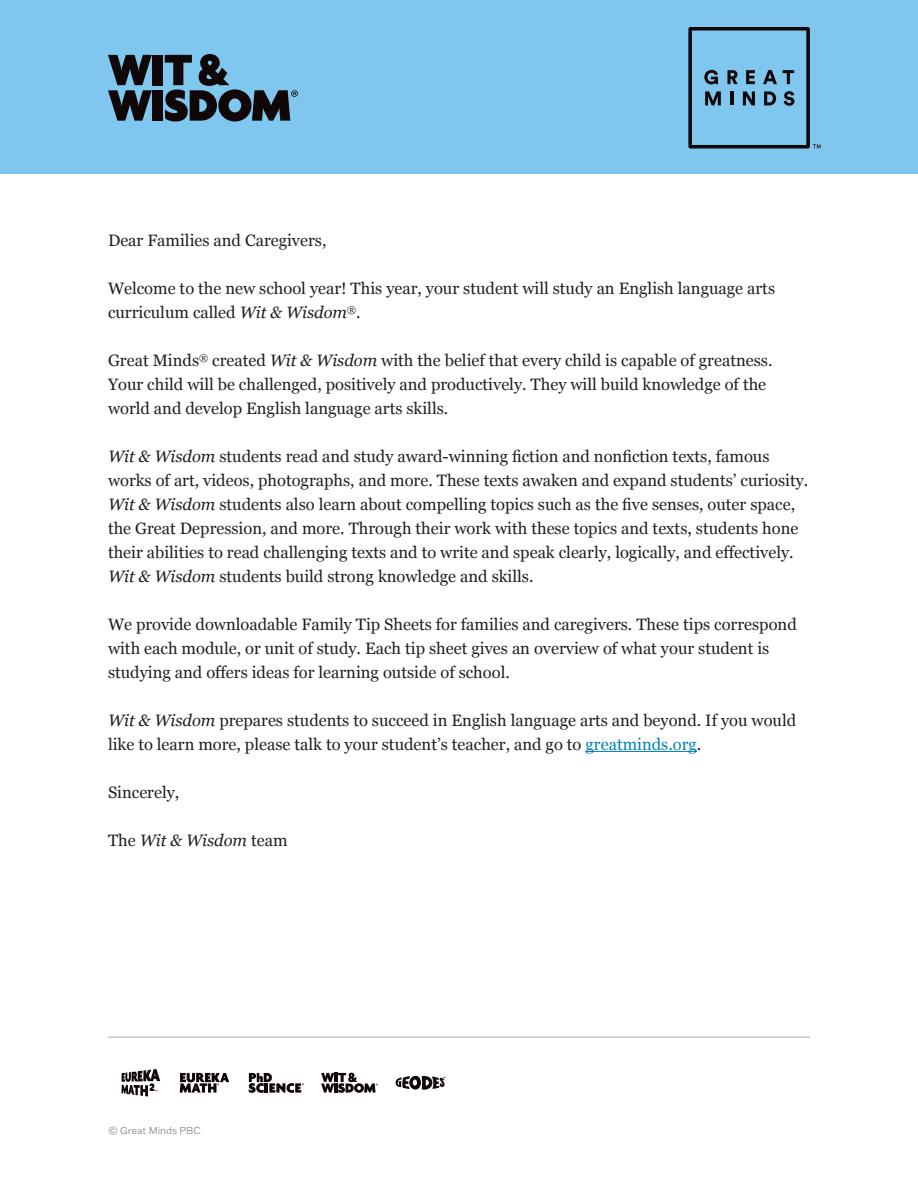
<style>
.page{position:relative;width:918px;height:1188px;background:#fff}
.page>*{position:absolute;margin:0;border:0;box-sizing:border-box;transform-origin:0 0}
.body_text{font:16.5px/24px "Georgia";color:#231f20}
.body_text-2{font:italic 16.5px "Georgia";color:#231f20}
.t1{font:9.75px "Franklin Gothic ATF";color:#939598}
.s1{font-style:italic}
.s2{color:#0083b7}
.s3{font-style:normal}
</style>
<div class="page">
<hr style="left:586px;top:751px;width:111px;height:1px;background:#0083b7">
<div style="left:0;top:0;width:918px;height:174px;background:#7fc7ee"></div>
<hr style="left:108px;top:1036px;width:702px;height:2px;background:#c7c8ca">
<div style="left:153px;top:90px;width:10px;height:31px;background:#0f0708"></div>
<svg style="left:108px;top:55px;width:44px;height:66px"></svg>
<div style="left:153px;top:55px;width:10px;height:30px;background:#0f0708"></div>
<svg style="left:165px;top:54px;width:133px;height:67px"></svg>
<svg style="left:395px;top:1075px;width:50px;height:15px"></svg>
<svg style="left:321px;top:1073px;width:57px;height:20px"></svg>
<svg style="left:249px;top:1073px;width:55px;height:20px"></svg>
<svg style="left:180px;top:1073px;width:49px;height:20px"></svg>
<svg style="left:122px;top:1069px;width:38px;height:28px"></svg>
<svg style="left:688px;top:27px;width:132px;height:121px"></svg>
<p class="body_text" style="left:108px;top:228px;width:220px">Dear Families and Caregivers,</p>
<p class="body_text" style="left:108px;top:276px;width:669px">Welcome to the new school year! This year, your student will study an English language arts curriculum called <span class="s1">Wit &amp; Wisdom</span><sup>®</sup>.</p>
<p class="body_text" style="left:108px;top:348px;width:666px">Great Minds<sup>®</sup> created <span class="s1">Wit &amp; Wisdom</span> with the belief that every child is capable of greatness.<br>Your child will be challenged, positively and productively. They will build knowledge of the world and develop English language arts skills.</p>
<p class="body_text" style="left:108px;top:444px;width:702px"><span class="s1">Wit &amp; Wisdom</span> students read and study award-winning fiction and nonfiction texts, famous works of art, videos, photographs, and more. These texts awaken and expand students’ curiosity.<br><span class="s1">Wit &amp; Wisdom</span> students also learn about compelling topics such as the five senses, outer space, the Great Depression, and more. Through their work with these topics and texts, students hone their abilities to read challenging texts and to write and speak clearly, logically, and effectively.<br><span class="s1">Wit &amp; Wisdom</span> students build strong knowledge and skills.</p>
<p class="body_text" style="left:108px;top:612px;width:690px">We provide downloadable Family Tip Sheets for families and caregivers. These tips correspond with each module, or unit of study. Each tip sheet gives an overview of what your student is studying and offers ideas for learning outside of school.</p>
<p class="body_text" style="left:108px;top:708px;width:690px"><span class="s1">Wit &amp; Wisdom</span> prepares students to succeed in English language arts and beyond. If you would like to learn more, please talk to your student’s teacher, and go to <span class="s2">greatminds.org</span>.</p>
<p class="body_text" style="left:108px;top:780px;width:73px">Sincerely,</p>
<p class="body_text-2" style="left:108px;top:828px;width:181px"><span class="s3">The</span> Wit &amp; Wisdom <span class="s3">team</span></p>
<p class="t1" style="left:108px;top:1124px;width:94px">© Great Minds PBC</p>
</div>
